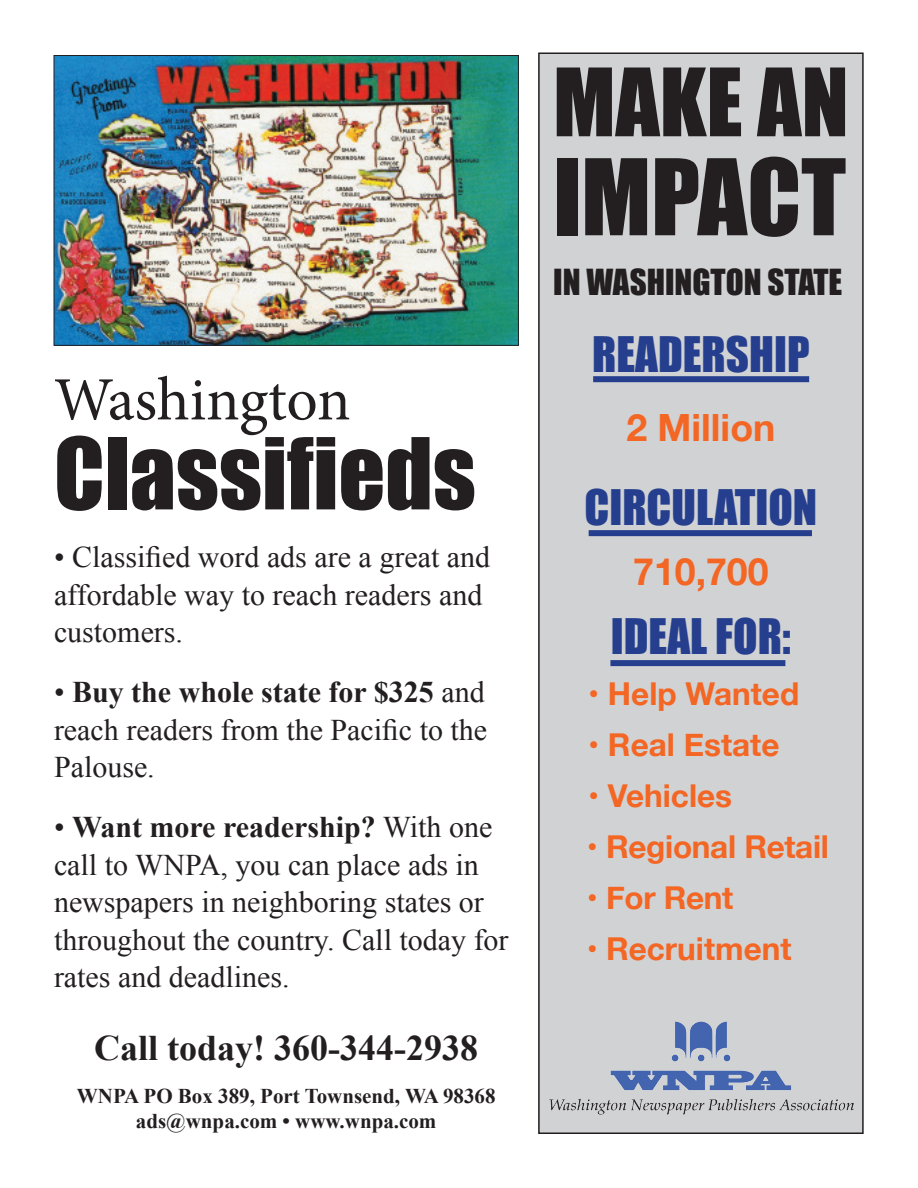
<style>
.page{position:relative;width:918px;height:1188px;background:#fff}
.page>*{position:absolute;margin:0;border:0;box-sizing:border-box;transform-origin:0 0}
.t1{font:97.5px "Impact";color:#231f20}
.t2{font:91.5px "Impact";color:#231f20}
.t3{font:87px "Impact";color:#231f20}
.t4{font:61.5px "Minion Pro";letter-spacing:-.005em;color:#231f20}
.t5{font:45px "Impact";color:#253f8e}
.t6{font:700 37.5px "Helvetica Neue";color:#f36624}
.t7{font:700 36px "Times New Roman";color:#231f20}
.t8{font:33px "Impact";color:#231f20}
.t9{font:700 31.5px "Helvetica Neue";color:#f36624}
.t10{font:30px/37.5px "Times New Roman";color:#231f20}
.t11{font:700 21px "Times New Roman";color:#231f20}
.s1{font-weight:700}
</style>
<div class="page">
<div style="left:539px;top:53px;width:324px;height:1080px;background:#d1d2d4"></div>
<div style="left:538px;top:52px;width:326px;height:1082px;border:2px solid #231f20"></div>
<img style="left:550px;top:1021px;width:304px;height:94px">
<div style="left:593px;top:376px;width:216px;height:6px;background:#253f8e"></div>
<div style="left:589px;top:530px;width:223px;height:6px;background:#253f8e"></div>
<div style="left:610px;top:660px;width:175px;height:6px;background:#253f8e"></div>
<img style="left:56px;top:57px;width:461px;height:287px">
<div style="left:54px;top:55px;width:465px;height:291px;border:1px solid #231f20"></div>
<p class="t4" style="left:54px;top:359px;width:298px">Washington</p>
<p class="t2" style="left:54px;top:403px;width:423px">Classifieds</p>
<p class="t10" style="left:54px;top:538px;width:438px">• Classified word ads are a great and affordable way to reach readers and customers.</p>
<p class="t10" style="left:54px;top:673px;width:435px;text-align:justify">• <span class="s1">Buy the whole state for $325</span> and reach readers from the Pacific to the Palouse.</p>
<p class="t10" style="left:54px;top:808px;width:456px">• <span class="s1">Want more readership?</span> With one call to WNPA, you can place ads in newspapers in neighboring states or throughout the country. Call today for rates and deadlines.</p>
<p class="t7" style="left:94px;top:1023px;width:385px">Call today! 360-344-2938</p>
<p class="t11" style="left:77px;top:1081px;width:420px">WNPA PO Box 389, Port Townsend, WA 98368</p>
<p class="t11" style="left:136px;top:1106px;width:302px">ads@wnpa.com • www.wnpa.com</p>
<p class="t3" style="left:553px;top:35px;width:297px">MAKE AN</p>
<p class="t1" style="left:553px;top:121px;width:294px">IMPACT</p>
<p class="t8" style="left:553px;top:257px;width:291px">IN WASHINGTON STATE</p>
<p class="t5" style="left:592px;top:319px;width:219px">READERSHIP</p>
<p class="t6" style="left:626px;top:398px;width:151px">2 Million</p>
<p class="t5" style="left:584px;top:472px;width:234px">CIRCULATION</p>
<p class="t6" style="left:633px;top:542px;width:137px">710,700</p>
<p class="t5" style="left:611px;top:601px;width:182px">IDEAL FOR:</p>
<p class="t9" style="left:588px;top:669px;width:213px">• Help Wanted</p>
<p class="t9" style="left:588px;top:720px;width:193px">• Real Estate</p>
<p class="t9" style="left:588px;top:771px;width:145px">• Vehicles</p>
<p class="t9" style="left:587px;top:822px;width:244px">• Regional Retail</p>
<p class="t9" style="left:587px;top:873px;width:148px">• For Rent</p>
<p class="t9" style="left:587px;top:924px;width:206px">• Recruitment</p>
</div>
